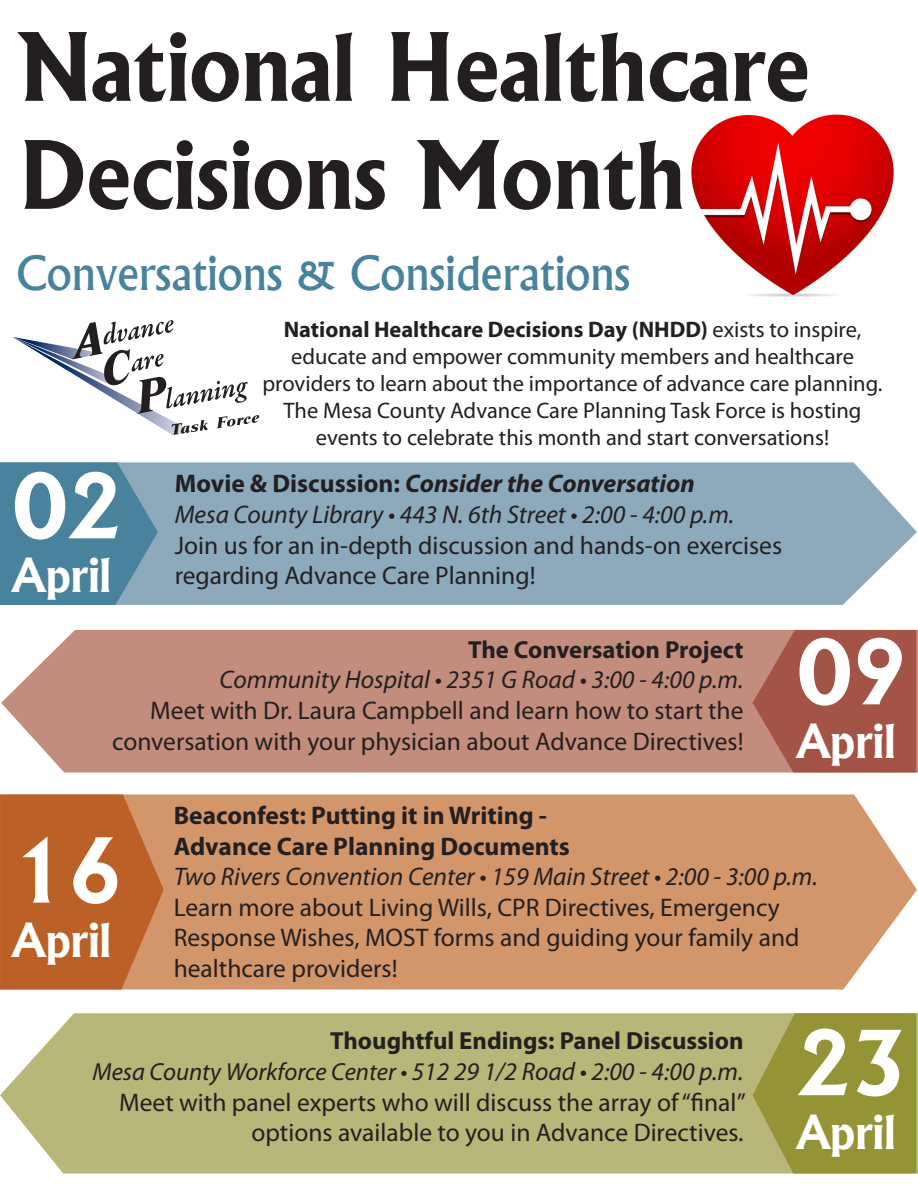
<style>
.page{position:relative;width:918px;height:1188px;background:#fff}
.page>*{position:absolute;margin:0;border:0;box-sizing:border-box;transform-origin:0 0}
.t1{font:700 90px/108px "Albertus";color:#231f20}
.t2{font:700 85.5px "Albertus";color:#fff}
.t3{font:500 45px "Albertus";color:#49829c}
.t4{font:700 45px "Albertus";color:#fff}
.t5{font:25.5px/30.6px "Myriad Pro";color:#231f20}
.t6{font:italic 25.5px "Myriad Pro";color:#231f20}
.t7{font:700 25.5px "Myriad Pro";color:#231f20}
.t8{font:italic 700 25.5px "Myriad Pro";color:#231f20}
.t9{font:700 24.75px "Myriad Pro";color:#231f20}
.t10{font:italic 24.75px "Myriad Pro";color:#231f20}
.t11{font:22.5px/27px "Myriad Pro";color:#231f20;text-align:center}
.s1{font-weight:700}
.s2{font-style:normal}
.s3{font-size:25.5px}
</style>
<div class="page">
<div style="left:164px;top:794px;width:753px;height:196px;background:#d3966b"></div>
<svg style="left:0;top:794px;width:164px;height:196px;background:#be6730"></svg>
<svg style="left:13px;top:320px;width:246px;height:115px"></svg>
<div style="left:158px;top:462px;width:759px;height:143px;background:#8da9bc"></div>
<svg style="left:0;top:462px;width:158px;height:143px;background:#5287a0"></svg>
<div style="left:1px;top:630px;width:917px;height:142px;background:#c38d7d"></div>
<svg style="left:753px;top:630px;width:163px;height:142px;background:#a75b4c"></svg>
<div style="left:0;top:1013px;width:918px;height:161px;background:#b9b67a"></div>
<svg style="left:753px;top:1013px;width:163px;height:161px;background:#98983f"></svg>
<img style="left:691px;top:114px;width:203px;height:183px">
<p class="t1" style="left:18px;top:14px;width:793px">National Healthcare<br>Decisions Month</p>
<p class="t3" style="left:16px;top:245px;width:616px">Conversations &amp; Considerations</p>
<p class="t11" style="left:262px;top:316px;width:622px"><span class="s1">National Healthcare Decisions Day (NHDD)</span> exists to inspire, educate and empower community members and healthcare providers to learn about the importance of advance care planning.<br>The Mesa County Advance Care Planning Task Force is hosting events to celebrate this month and start conversations!</p>
<p class="t2" style="left:12px;top:454px;width:112px">02</p>
<p class="t4" style="left:12px;top:548px;width:100px">April</p>
<p class="t8" style="left:175px;top:467px;width:522px"><span class="s2">Movie &amp; Discussion:</span> Consider the Conversation</p>
<p class="t6" style="left:175px;top:499px;width:561px">Mesa County Library • 443 N. 6th Street • 2:00 - 4:00 p.m.</p>
<p class="t5" style="left:175px;top:529px;width:609px">Join us for an in-depth discussion and hands-on exercises regarding Advance Care Planning!</p>
<p class="t9" style="left:468px;top:633px;width:277px">The Conversation Project</p>
<p class="t6" style="left:220px;top:664px;width:526px">Community Hospital • 2351 G Road • 3:00 - 4:00 p.m.</p>
<p class="t5" style="left:112px;top:695px;width:633px;text-align:right">Meet with Dr. Laura Campbell and learn how to start the conversation with your physician about Advance Directives!</p>
<p class="t2" style="left:797px;top:620px;width:112px">09</p>
<p class="t4" style="left:797px;top:714px;width:100px">April</p>
<p class="t2" style="left:12px;top:818px;width:112px">16</p>
<p class="t4" style="left:12px;top:912px;width:100px">April</p>
<p class="t7" style="left:174px;top:799px;width:375px">Beaconfest: Putting it in Writing -</p>
<p class="t7" style="left:174px;top:829px;width:398px">Advance Care Planning Documents</p>
<p class="t6" style="left:174px;top:861px;width:646px">Two Rivers Convention Center • 159 Main Street • 2:00 - 3:00 p.m.</p>
<p class="t5" style="left:174px;top:892px;width:627px">Learn more about Living Wills, CPR Directives, Emergency<br>Response Wishes, MOST forms and guiding your family and healthcare providers!</p>
<p class="t9" style="left:330px;top:1025px;width:415px">Thoughtful Endings: Panel Discussion</p>
<p class="t10" style="left:92px;top:1056px;width:653px">Mesa County Workforce Center • <span class="s3">512 29 1/2 Road • 2:00 - 4:00 p.m.</span></p>
<p class="t5" style="left:119px;top:1086px;width:628px;text-align:right">Meet with panel experts who will discuss the array of “final” options available to you in Advance Directives.</p>
<p class="t2" style="left:797px;top:1011px;width:112px">23</p>
<p class="t4" style="left:797px;top:1105px;width:100px">April</p>
</div>
